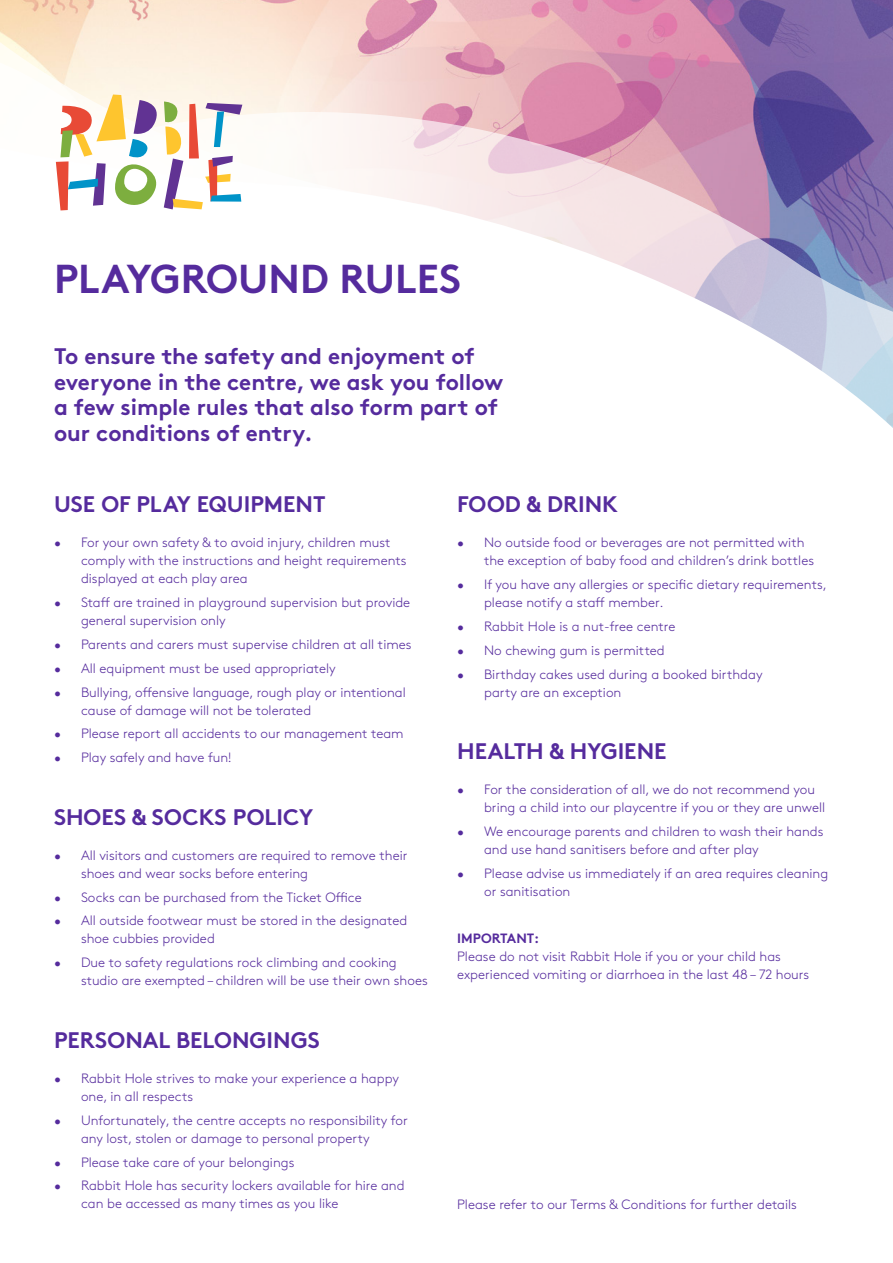
<style>
.page{position:relative;width:893px;height:1263px;background:#fff}
.page>*{position:absolute;margin:0;border:0;box-sizing:border-box;transform-origin:0 0}
.t1{font:700 40.35px "Brown";color:#552b9d}
.t2{font:700 22.5px/25.5px "Brown";color:#552b9d}
.t3{font:300 13.5px/18px "Brown";color:#552b9d}
.s1{font-weight:700}
</style>
<div class="page">
<img style="left:469px;top:0;width:424px;height:73px">
<svg style="left:0;top:0;width:469px;height:39px;background:#f5d4c7"></svg>
<svg style="left:0;top:39px;width:799px;height:34px;background:#e6bec5"></svg>
<svg style="left:45px;top:73px;width:848px;height:355px"></svg>
<svg style="left:56px;top:95px;width:186px;height:117px"></svg>
<p class="t1" style="left:54px;top:246px;width:409px">PLAYGROUND RULES</p>
<p class="t2" style="left:54px;top:341px;width:451px">To ensure the safety and enjoyment of everyone in the centre, we ask you follow a few simple rules that also form part of our conditions of entry.</p>
<p class="t2" style="left:54px;top:489px;width:273px">USE OF PLAY EQUIPMENT</p>
<p class="t3" style="left:81px;top:533px;width:327px;text-indent:-27px">• For your own safety &amp; to avoid injury, children must comply with the instructions and height requirements displayed at each play area</p>
<p class="t3" style="left:81px;top:592px;width:331px;text-indent:-27px">• Staff are trained in playground supervision but provide general supervision only</p>
<p class="t3" style="left:54px;top:634px;width:359px">• Parents and carers must supervise children at all times</p>
<p class="t3" style="left:54px;top:658px;width:283px">• All equipment must be used appropriately</p>
<p class="t3" style="left:81px;top:682px;width:326px;text-indent:-27px">• Bullying, offensive language, rough play or intentional cause of damage will not be tolerated</p>
<p class="t3" style="left:54px;top:724px;width:351px">• Please report all accidents to our management team</p>
<p class="t3" style="left:54px;top:747px;width:179px">• Play safely and have fun!</p>
<p class="t2" style="left:54px;top:802px;width:261px">SHOES &amp; SOCKS POLICY</p>
<p class="t3" style="left:81px;top:845px;width:328px;text-indent:-27px">• All visitors and customers are required to remove their shoes and wear socks before entering</p>
<p class="t3" style="left:54px;top:887px;width:309px">• Socks can be purchased from the Ticket Office</p>
<p class="t3" style="left:81px;top:911px;width:328px;text-indent:-27px">• All outside footwear must be stored in the designated shoe cubbies provided</p>
<p class="t3" style="left:81px;top:953px;width:348px;text-indent:-27px">• Due to safety regulations rock climbing and cooking studio are exempted – children will be use their own shoes</p>
<p class="t2" style="left:54px;top:1025px;width:267px">PERSONAL BELONGINGS</p>
<p class="t3" style="left:81px;top:1068px;width:319px;text-indent:-27px">• Rabbit Hole strives to make your experience a happy one, in all respects</p>
<p class="t3" style="left:81px;top:1110px;width:328px;text-indent:-27px">• Unfortunately, the centre accepts no responsibility for any lost, stolen or damage to personal property</p>
<p class="t3" style="left:54px;top:1152px;width:242px">• Please take care of your belongings</p>
<p class="t3" style="left:81px;top:1176px;width:325px;text-indent:-27px">• Rabbit Hole has security lockers available for hire and can be accessed as many times as you like</p>
<p class="t2" style="left:457px;top:489px;width:162px">FOOD &amp; DRINK</p>
<p class="t3" style="left:484px;top:533px;width:331px;text-indent:-27px">• No outside food or beverages are not permitted with the exception of baby food and children’s drink bottles</p>
<p class="t3" style="left:484px;top:574px;width:344px;text-indent:-27px">• If you have any allergies or specific dietary requirements, please notify a staff member.</p>
<p class="t3" style="left:457px;top:616px;width:220px">• Rabbit Hole is a nut-free centre</p>
<p class="t3" style="left:457px;top:640px;width:209px">• No chewing gum is permitted</p>
<p class="t3" style="left:484px;top:664px;width:280px;text-indent:-27px">• Birthday cakes used during a booked birthday party are an exception</p>
<p class="t2" style="left:457px;top:736px;width:211px">HEALTH &amp; HYGIENE</p>
<p class="t3" style="left:484px;top:779px;width:343px;text-indent:-27px">• For the consideration of all, we do not recommend you bring a child into our playcentre if you or they are unwell</p>
<p class="t3" style="left:484px;top:821px;width:341px;text-indent:-27px">• We encourage parents and children to wash their hands and use hand sanitisers before and after play</p>
<p class="t3" style="left:484px;top:863px;width:346px;text-indent:-27px">• Please advise us immediately if an area requires cleaning or sanitisation</p>
<p class="t3" style="left:457px;top:929px;width:354px"><span class="s1">IMPORTANT:<br></span>Please do not visit Rabbit Hole if you or your child has experienced vomiting or diarrhoea in the last 48 – 72 hours</p>
<p class="t3" style="left:457px;top:1194px;width:341px">Please refer to our Terms &amp; Conditions for further details</p>
</div>
